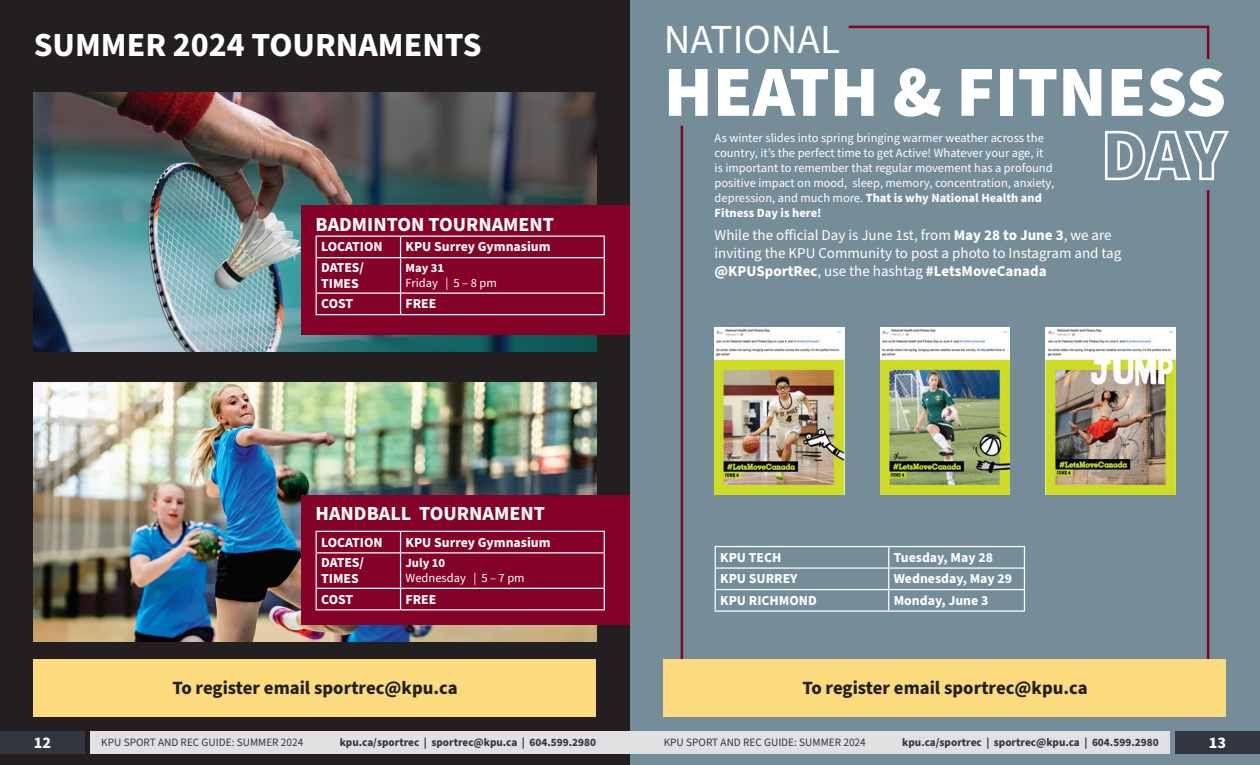
<style>
.page{position:relative;width:1260px;height:765px;background:#fff}
.page>*{position:absolute;margin:0;border:0;box-sizing:border-box;transform-origin:0 0}
.t1{font:900 72px/63.1px "Source Sans Pro";color:#fff;text-align:right}
.t2{font:41.25px "Source Sans Pro";color:#fff}
.t3{font:700 33.75px "Source Sans Pro";color:#fff}
.t4{font:700 20px "Source Sans Pro";color:#fff}
.t5{font:700 18.75px "Source Sans Pro";color:#231f20}
.t6{font:700 16.25px "Source Sans Pro";color:#fff}
.t7{font:15px/18px "Source Sans Pro";color:#fff}
.t8{font:700 13.75px/16.5px "Source Sans Pro";color:#fff}
.t9{font:12.5px/15px "Source Sans Pro";color:#fff}
.t10{font:700 12.5px "Source Sans Pro";color:#fff}
.t11{font:700 11.25px "Source Sans Pro";color:#323640}
.t12{font:11.25px "Source Sans Pro";color:#323640}
.s1{font-weight:700}
</style>
<div class="page">
<div style="left:0;top:0;width:630px;height:765px;background:#231f20"></div>
<img style="left:34px;top:382px;width:562px;height:259px">
<div style="left:34px;top:660px;width:562px;height:57px;background:#fcdb7e"></div>
<div style="left:301px;top:495px;width:329px;height:129px;background:#840128"></div>
<hr style="left:316px;top:531px;width:85px;height:1px;background:#fff">
<svg style="left:316px;top:532px;width:1px;height:20px"></svg>
<hr style="left:401px;top:531px;width:204px;height:1px;background:#fff">
<svg style="left:400px;top:532px;width:1px;height:20px"></svg>
<svg style="left:604px;top:532px;width:1px;height:20px"></svg>
<hr style="left:316px;top:552px;width:85px;height:2px;background:#fff">
<hr style="left:316px;top:554px;width:1px;height:34px;background:#fff">
<hr style="left:401px;top:552px;width:204px;height:2px;background:#fff">
<hr style="left:400px;top:554px;width:1px;height:34px;background:#fff">
<hr style="left:604px;top:554px;width:1px;height:34px;background:#fff">
<hr style="left:316px;top:588px;width:85px;height:1px;background:#fff">
<svg style="left:316px;top:589px;width:1px;height:20px"></svg>
<hr style="left:401px;top:588px;width:204px;height:1px;background:#fff">
<svg style="left:400px;top:589px;width:1px;height:20px"></svg>
<svg style="left:604px;top:589px;width:1px;height:20px"></svg>
<hr style="left:316px;top:609px;width:85px;height:1px;background:#fff">
<hr style="left:401px;top:609px;width:204px;height:1px;background:#fff">
<div style="left:631px;top:0;width:629px;height:765px;background:#758d99"></div>
<svg style="left:848px;top:25px;width:362px;height:35px"></svg>
<svg style="left:679px;top:125px;width:532px;height:535px"></svg>
<div style="left:664px;top:660px;width:562px;height:57px;background:#fcdb7e"></div>
<img style="left:714px;top:327px;width:130px;height:168px">
<img style="left:880px;top:327px;width:130px;height:168px">
<img style="left:1046px;top:327px;width:130px;height:168px">
<hr style="left:715px;top:546px;width:174px;height:1px;background:#fff">
<hr style="left:889px;top:546px;width:136px;height:1px;background:#fff">
<hr style="left:715px;top:567px;width:174px;height:2px;background:#fff">
<hr style="left:889px;top:567px;width:136px;height:2px;background:#fff">
<hr style="left:715px;top:589px;width:174px;height:1px;background:#fff">
<svg style="left:715px;top:547px;width:1px;height:63px"></svg>
<hr style="left:889px;top:589px;width:136px;height:1px;background:#fff">
<svg style="left:888px;top:547px;width:1px;height:63px"></svg>
<svg style="left:1024px;top:547px;width:1px;height:63px"></svg>
<hr style="left:715px;top:610px;width:174px;height:2px;background:#fff">
<hr style="left:889px;top:610px;width:136px;height:2px;background:#fff">
<img style="left:34px;top:93px;width:562px;height:259px">
<div style="left:301px;top:205px;width:329px;height:130px;background:#840128"></div>
<hr style="left:316px;top:236px;width:85px;height:1px;background:#fff">
<svg style="left:316px;top:237px;width:1px;height:20px"></svg>
<hr style="left:401px;top:236px;width:204px;height:1px;background:#fff">
<svg style="left:400px;top:237px;width:1px;height:20px"></svg>
<svg style="left:604px;top:237px;width:1px;height:20px"></svg>
<hr style="left:316px;top:257px;width:85px;height:1px;background:#fff">
<hr style="left:316px;top:258px;width:1px;height:35px;background:#fff">
<hr style="left:401px;top:257px;width:204px;height:1px;background:#fff">
<hr style="left:400px;top:258px;width:1px;height:35px;background:#fff">
<hr style="left:604px;top:258px;width:1px;height:35px;background:#fff">
<hr style="left:316px;top:293px;width:85px;height:1px;background:#fff">
<svg style="left:316px;top:294px;width:1px;height:20px"></svg>
<hr style="left:401px;top:293px;width:204px;height:1px;background:#fff">
<svg style="left:400px;top:294px;width:1px;height:20px"></svg>
<svg style="left:604px;top:294px;width:1px;height:20px"></svg>
<hr style="left:316px;top:314px;width:85px;height:1px;background:#fff">
<hr style="left:401px;top:314px;width:204px;height:1px;background:#fff">
<div style="left:0;top:731px;width:84px;height:23px;background:#323640"></div>
<div style="left:90px;top:731px;width:1080px;height:23px;background:#e1e1e3"></div>
<div style="left:1176px;top:731px;width:84px;height:23px;background:#323640"></div>
<h3 class="t3" style="left:34px;top:22px;width:449px">SUMMER 2024 TOURNAMENTS</h3>
<h3 class="t4" style="left:316px;top:210px;width:240px">BADMINTON TOURNAMENT</h3>
<p class="t8" style="left:321px;top:239px;width:63px">LOCATION</p>
<p class="t8" style="left:406px;top:239px;width:147px">KPU Surrey Gymnasium</p>
<p class="t8" style="left:321px;top:259px;width:45px">DATES/<br>TIMES</p>
<p class="t10" style="left:406px;top:259px;width:40px">May 31</p>
<p class="t9" style="left:406px;top:276px;width:93px">Friday | 5 – 8 pm</p>
<p class="t8" style="left:321px;top:296px;width:34px">COST</p>
<p class="t8" style="left:406px;top:296px;width:32px">FREE</p>
<h3 class="t4" style="left:316px;top:500px;width:231px">HANDBALL TOURNAMENT</h3>
<p class="t8" style="left:321px;top:534px;width:63px">LOCATION</p>
<p class="t8" style="left:406px;top:534px;width:147px">KPU Surrey Gymnasium</p>
<p class="t8" style="left:321px;top:554px;width:45px">DATES/<br>TIMES</p>
<p class="t10" style="left:406px;top:555px;width:41px">July 10</p>
<p class="t9" style="left:406px;top:571px;width:121px">Wednesday | 5 – 7 pm</p>
<p class="t8" style="left:321px;top:591px;width:34px">COST</p>
<p class="t8" style="left:406px;top:591px;width:32px">FREE</p>
<h3 class="t5" style="left:172px;top:675px;width:287px">To register email sportrec@kpu.ca</h3>
<h2 class="t2" style="left:664px;top:11px;width:178px">NATIONAL</h2>
<h1 class="t1" style="left:664px;top:62px;width:564px">HEATH &amp; FITNESS<br>DAY</h1>
<p class="t9" style="left:715px;top:130px;width:341px">As winter slides into spring bringing warmer weather across the country, it’s the perfect time to get Active! Whatever your age, it is important to remember that regular movement has a profound positive impact on mood, sleep, memory, concentration, anxiety, depression, and much more. <span class="s1">That is why National Health and Fitness Day is here!</span></p>
<p class="t7" style="left:715px;top:227px;width:408px">While the official Day is June 1st, from <span class="s1">May 28 to June 3</span>, we are inviting the KPU Community to post a photo to Instagram and tag <span class="s1">@KPUSportRec</span>, use the hashtag <span class="s1">#LetsMoveCanada</span></p>
<p class="t8" style="left:720px;top:549px;width:63px">KPU TECH</p>
<p class="t8" style="left:894px;top:549px;width:101px">Tuesday, May 28</p>
<p class="t8" style="left:720px;top:571px;width:79px">KPU SURREY</p>
<p class="t8" style="left:894px;top:571px;width:120px">Wednesday, May 29</p>
<p class="t8" style="left:720px;top:592px;width:98px">KPU RICHMOND</p>
<p class="t8" style="left:894px;top:592px;width:96px">Monday, June 3</p>
<h3 class="t5" style="left:802px;top:675px;width:287px">To register email sportrec@kpu.ca</h3>
<h3 class="t6" style="left:34px;top:731px;width:19px">12</h3>
<p class="t12" style="left:101px;top:735px;width:204px">KPU SPORT AND REC GUIDE: SUMMER 2024</p>
<p class="t11" style="left:340px;top:735px;width:258px">kpu.ca/sportrec | sportrec@kpu.ca | 604.599.2980</p>
<p class="t12" style="left:664px;top:735px;width:204px">KPU SPORT AND REC GUIDE: SUMMER 2024</p>
<p class="t11" style="left:902px;top:735px;width:258px">kpu.ca/sportrec | sportrec@kpu.ca | 604.599.2980</p>
<h3 class="t6" style="left:1209px;top:731px;width:19px">13</h3>
</div>
